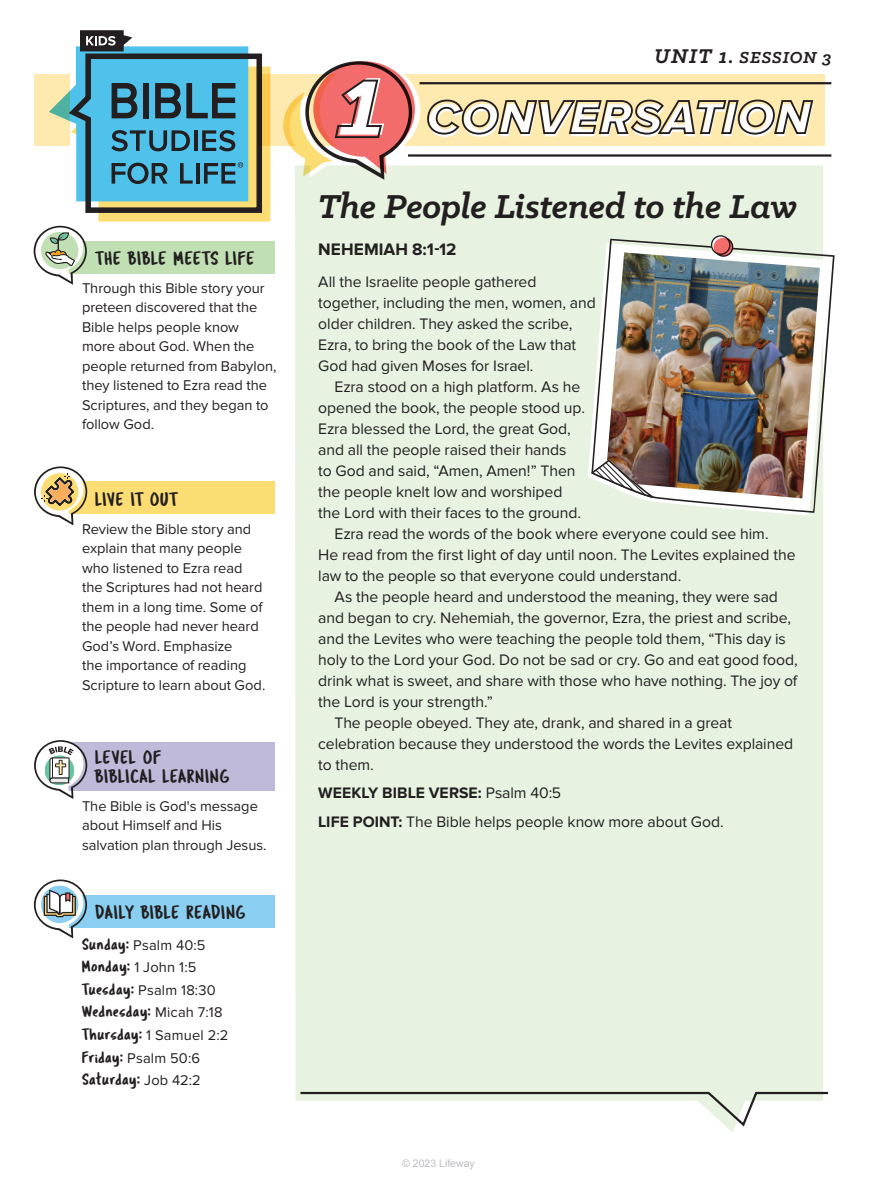
<style>
.page{position:relative;width:877px;height:1179px;background:#fff}
.page>*{position:absolute;margin:0;border:0;box-sizing:border-box;transform-origin:0 0}
.t1{font:italic 700 37.5px "Klinic Slab";letter-spacing:-.01em;color:#231f20}
.t2{font:19.5px/18.8px "Tragic Marker";letter-spacing:.03em;color:#231f20}
.t3{font:19.5px "Tragic Marker";letter-spacing:.01em;color:#231f20}
.t4{font:italic 700 18px "Klinic Slab";letter-spacing:.05em;color:#231f20}
.t5{font:700 17.25px "Proxima Nova";letter-spacing:.005em;color:#231f20}
.t6{font:16.5px "Tragic Marker";letter-spacing:.005em;color:#231f20}
.t7{font:15.75px/21px "Proxima Nova";letter-spacing:-.005em;color:#231f20}
.t8{font:14.7px/19.5px "Proxima Nova";color:#231f20}
.t9{font:10.5px "Arial";color:#bfbfc4}
.s1{font-size:22.5px}
.s2{font-family:"Tragic Marker";font-size:16.5px}
.s3{font-family:"Proxima Nova";font-size:14.7px}
.s4{font-weight:700}
</style>
<div class="page">
<div style="left:295px;top:165px;width:528px;height:966px;background:#e7f2e1"></div>
<svg style="left:298px;top:1090px;width:530px;height:38px"></svg>
<div style="left:60px;top:241px;width:215px;height:33px;background:#c0dfb2"></div>
<div style="left:60px;top:895px;width:215px;height:33px;background:#8acff2"></div>
<div style="left:60px;top:742px;width:215px;height:48px;background:#bfb9da"></div>
<div style="left:60px;top:481px;width:215px;height:33px;background:#fcdd74"></div>
<div style="left:259px;top:74px;width:566px;height:71px;background:#fee9ae"></div>
<svg style="left:283px;top:61px;width:132px;height:119px"></svg>
<hr style="left:420px;top:82px;width:411px;height:2px;background:#231f20">
<hr style="left:408px;top:154px;width:423px;height:3px;background:#231f20">
<svg style="left:427px;top:99px;width:387px;height:38px"></svg>
<svg style="left:34px;top:740px;width:53px;height:58px"></svg>
<svg style="left:33px;top:30px;width:237px;height:255px"></svg>
<svg style="left:34px;top:879px;width:53px;height:59px"></svg>
<svg style="left:34px;top:466px;width:53px;height:59px"></svg>
<svg style="left:588px;top:243px;width:235px;height:272px;background:#e8f2e3"></svg>
<svg style="left:591px;top:239px;width:244px;height:273px"></svg>
<svg style="left:591px;top:459px;width:16px;height:38px"></svg>
<svg style="left:711px;top:235px;width:22px;height:17px"></svg>
<svg style="left:713px;top:237px;width:20px;height:19px"></svg>
<img style="left:607px;top:252px;width:213px;height:246px">
<p class="t4" style="left:654px;top:46px;width:178px"><span class="s1">UNIT 1.</span> SESSION 3</p>
<p class="t2" style="left:96px;top:248px;width:161px">THE BIBLE MEETS LIFE</p>
<p class="t8" style="left:82px;top:278px;width:196px">Through this Bible story your preteen discovered that the<br>Bible helps people know<br>more about God. When the people returned from Babylon, they listened to Ezra read the<br>Scriptures, and they began to follow God.</p>
<p class="t3" style="left:96px;top:487px;width:84px">LIVE IT OUT</p>
<p class="t8" style="left:82px;top:519px;width:185px">Review the Bible story and explain that many people who listened to Ezra read the Scriptures had not heard them in a long time. Some of the people had never heard<br>God’s Word. Emphasize<br>the importance of reading<br>Scripture to learn about God.</p>
<p class="t2" style="left:96px;top:747px;width:136px">LEVEL OF<br>BIBLICAL LEARNING</p>
<p class="t8" style="left:82px;top:796px;width:186px">The Bible is God's message about Himself and His salvation plan through Jesus.</p>
<p class="t2" style="left:96px;top:902px;width:152px">DAILY BIBLE READING</p>
<p class="t8" style="left:82px;top:933px;width:135px;line-height:22.5px"><span class="s2">Sunday:</span> Psalm 40:5<br><span class="s2">Monday:</span> 1 John 1:5<br><span class="s2">Tuesday:</span> Psalm 18:30</p>
<p class="t6" style="left:82px;top:1001px;width:142px">Wednesday: <span class="s3">Micah 7:18</span></p>
<p class="t8" style="left:82px;top:1023px;width:148px;line-height:22.5px"><span class="s2">Thursday:</span> 1 Samuel 2:2<br><span class="s2">Friday:</span> Psalm 50:6</p>
<p class="t6" style="left:82px;top:1068px;width:120px">Saturday: <span class="s3">Job 42:2</span></p>
<h1 class="t1" style="left:318px;top:182px;width:480px">The People Listened to the Law</h1>
<p class="t5" style="left:318px;top:239px;width:140px">NEHEMIAH 8:1-12</p>
<p class="t7" style="left:318px;top:271px;width:279px">All the Israelite people gathered together, including the men, women, and older children. They asked the scribe, Ezra, to bring the book of the Law that God had given Moses for Israel.</p>
<p class="t7" style="left:335px;top:376px;width:247px">Ezra stood on a high platform. As he</p>
<p class="t7" style="left:318px;top:397px;width:268px">opened the book, the people stood up.</p>
<p class="t7" style="left:318px;top:418px;width:254px">Ezra blessed the Lord, the great God,</p>
<p class="t7" style="left:318px;top:439px;width:250px">and all the people raised their hands</p>
<p class="t7" style="left:318px;top:460px;width:259px">to God and said, “Amen, Amen!” Then</p>
<p class="t7" style="left:318px;top:481px;width:246px">the people knelt low and worshiped</p>
<p class="t7" style="left:318px;top:502px;width:264px">the Lord with their faces to the ground.</p>
<p class="t7" style="left:335px;top:523px;width:436px">Ezra read the words of the book where everyone could see him.</p>
<p class="t7" style="left:318px;top:544px;width:479px">He read from the first light of day until noon. The Levites explained the</p>
<p class="t7" style="left:318px;top:565px;width:364px">law to the people so that everyone could understand.</p>
<p class="t7" style="left:335px;top:586px;width:445px">As the people heard and understood the meaning, they were sad</p>
<p class="t7" style="left:318px;top:607px;width:474px">and began to cry. Nehemiah, the governor, Ezra, the priest and scribe,</p>
<p class="t7" style="left:318px;top:628px;width:469px">and the Levites who were teaching the people told them, “This day is</p>
<p class="t7" style="left:318px;top:649px;width:481px">holy to the Lord your God. Do not be sad or cry. Go and eat good food,</p>
<p class="t7" style="left:318px;top:670px;width:481px">drink what is sweet, and share with those who have nothing. The joy of</p>
<p class="t7" style="left:318px;top:691px;width:176px">the Lord is your strength.”</p>
<p class="t7" style="left:335px;top:712px;width:399px">The people obeyed. They ate, drank, and shared in a great</p>
<p class="t7" style="left:318px;top:733px;width:476px">celebration because they understood the words the Levites explained</p>
<p class="t7" style="left:318px;top:754px;width:57px">to them.</p>
<p class="t7" style="left:318px;top:777px;width:407px;line-height:29.1px"><span class="s4">WEEKLY BIBLE VERSE:</span> Psalm 40:5<br><span class="s4">LIFE POINT:</span> The Bible helps people know more about God.</p>
<p class="t9" style="left:402px;top:1155px;width:74px">© 2023 Lifeway</p>
</div>
